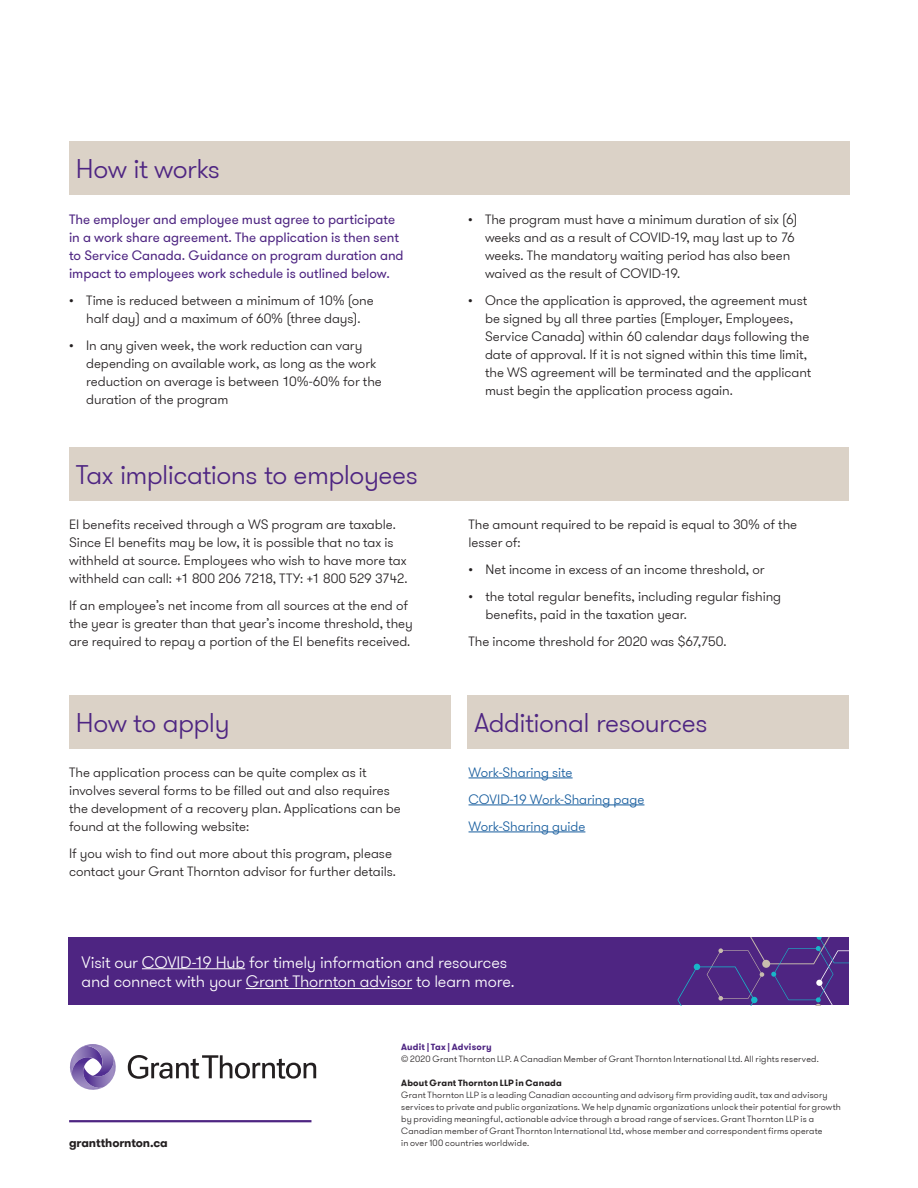
<style>
.page{position:relative;width:918px;height:1188px;background:#fff}
.page>*{position:absolute;margin:0;border:0;box-sizing:border-box;transform-origin:0 0}
.D_Sub_heading_one{font:300 27px "GT Walsheim Pro";letter-spacing:-.02em;color:#4e2582}
.G_Body_copy_normal{font:300 16.5px/19.8px "GT Walsheim Pro";letter-spacing:-.015em;color:#fff}
.G_Body_copy_normal-2{font:300 13.5px/18px "GT Walsheim Pro";letter-spacing:-.005em;color:#231f20}
.G_Body_copy_normal-3{font:13.5px/18px "GT Walsheim Pro";color:#4e2582}
.G_Body_copy_normal-4{font:300 13.5px "GT Walsheim Pro";letter-spacing:-.005em;color:#175d9e}
.Letter_Company{font:700 12px "GT Walsheim Pro";letter-spacing:-.01em;color:#231f20}
.L_Back_cover_text{font:300 9px/12px "GT Walsheim Pro";letter-spacing:.02em;color:#231f20}
.L_Back_cover_text-2{font:700 9px "GT Walsheim Pro";letter-spacing:.025em;color:#231f20}
.L_Back_cover_text-3{font:700 9px "GT Walsheim Pro";letter-spacing:.02em;color:#4e2582}
</style>
<div class="page">
<hr style="left:69px;top:1120px;width:242px;height:2px;background:#4e2582">
<div style="left:69px;top:141px;width:781px;height:54px;background:#dbd2c7"></div>
<div style="left:69px;top:447px;width:780px;height:54px;background:#dbd2c7"></div>
<div style="left:69px;top:695px;width:381px;height:54px;background:#dbd2c7"></div>
<div style="left:468px;top:695px;width:381px;height:54px;background:#dbd2c7"></div>
<hr style="left:469px;top:778px;width:104px;height:1px;background:#175d9e">
<hr style="left:469px;top:805px;width:175px;height:1px;background:#175d9e">
<hr style="left:469px;top:832px;width:116px;height:1px;background:#175d9e">
<div style="left:68px;top:937px;width:781px;height:68px;background:#4e2582"></div>
<hr style="left:142px;top:968px;width:103px;height:1px;background:#fff">
<hr style="left:246px;top:988px;width:166px;height:1px;background:#fff">
<svg style="left:677px;top:937px;width:172px;height:68px"></svg>
<svg style="left:128px;top:1055px;width:188px;height:24px"></svg>
<svg style="left:70px;top:1044px;width:46px;height:46px"></svg>
<p class="D_Sub_heading_one" style="left:76px;top:152px;width:146px">How it works</p>
<p class="G_Body_copy_normal-3" style="left:69px;top:211px;width:336px">The employer and employee must agree to participate in a work share agreement. The application is then sent to Service Canada. Guidance on program duration and impact to employees work schedule is outlined below.</p>
<p class="G_Body_copy_normal-2" style="left:69px;top:292px;width:306px;text-align:center">• Time is reduced between a minimum of 10% (one half day) and a maximum of 60% (three days).</p>
<p class="G_Body_copy_normal-2" style="left:86px;top:337px;width:297px;text-indent:-17px">• In any given week, the work reduction can vary depending on available work, as long as the work reduction on average is between 10%-60% for the duration of the program</p>
<p class="D_Sub_heading_one" style="left:76px;top:458px;width:344px">Tax implications to employees</p>
<p class="G_Body_copy_normal-2" style="left:69px;top:516px;width:340px">EI benefits received through a WS program are taxable.<br>Since EI benefits may be low, it is possible that no tax is withheld at source. Employees who wish to have more tax withheld can call: +1 800 206 7218, TTY: +1 800 529 3742.</p>
<p class="G_Body_copy_normal-2" style="left:69px;top:597px;width:345px">If an employee’s net income from all sources at the end of the year is greater than that year’s income threshold, they are required to repay a portion of the EI benefits received.</p>
<p class="G_Body_copy_normal-2" style="left:485px;top:211px;width:314px;text-indent:-17px">• The program must have a minimum duration of six (6) weeks and as a result of COVID-19, may last up to 76 weeks. The mandatory waiting period has also been waived as the result of COVID-19.</p>
<p class="G_Body_copy_normal-2" style="left:485px;top:292px;width:328px;text-indent:-17px">• Once the application is approved, the agreement must be signed by all three parties (Employer, Employees, Service Canada) within 60 calendar days following the date of approval. If it is not signed within this time limit, the WS agreement will be terminated and the applicant must begin the application process again.</p>
<p class="G_Body_copy_normal-2" style="left:469px;top:516px;width:330px">The amount required to be repaid is equal to 30% of the lesser of:</p>
<p class="G_Body_copy_normal-2" style="left:469px;top:561px;width:298px">• Net income in excess of an income threshold, or</p>
<p class="G_Body_copy_normal-2" style="left:486px;top:588px;width:297px;text-indent:-17px">• the total regular benefits, including regular fishing benefits, paid in the taxation year.</p>
<p class="G_Body_copy_normal-2" style="left:469px;top:633px;width:259px">The income threshold for 2020 was $67,750.</p>
<p class="D_Sub_heading_one" style="left:76px;top:706px;width:155px">How to apply</p>
<p class="D_Sub_heading_one" style="left:474px;top:706px;width:235px">Additional resources</p>
<p class="G_Body_copy_normal-2" style="left:69px;top:764px;width:333px">The application process can be quite complex as it involves several forms to be filled out and also requires the development of a recovery plan. Applications can be found at the following website:</p>
<p class="G_Body_copy_normal-2" style="left:69px;top:845px;width:328px">If you wish to find out more about this program, please contact your Grant Thornton advisor for further details.</p>
<p class="G_Body_copy_normal-4" style="left:469px;top:764px;width:106px">Work-Sharing site</p>
<p class="G_Body_copy_normal-4" style="left:469px;top:791px;width:177px">COVID-19 Work-Sharing page</p>
<p class="G_Body_copy_normal-4" style="left:469px;top:818px;width:118px">Work-Sharing guide</p>
<p class="G_Body_copy_normal" style="left:82px;top:952px;width:434px">Visit our COVID-19 Hub for timely information and resources and connect with your Grant Thornton advisor to learn more.</p>
<p class="L_Back_cover_text-3" style="left:401px;top:1041px;width:92px">Audit | Tax | Advisory</p>
<p class="L_Back_cover_text" style="left:401px;top:1053px;width:419px">© 2020 Grant Thornton LLP. A Canadian Member of Grant Thornton International Ltd. All rights reserved.</p>
<p class="L_Back_cover_text-2" style="left:401px;top:1077px;width:162px">About Grant Thornton LLP in Canada</p>
<p class="L_Back_cover_text" style="left:401px;top:1089px;width:441px">Grant Thornton LLP is a leading Canadian accounting and advisory firm providing audit, tax and advisory services to private and public organizations. We help dynamic organizations unlock their potential for growth by providing meaningful, actionable advice through a broad range of services. Grant Thornton LLP is a Canadian member of Grant Thornton International Ltd, whose member and correspondent firms operate</p>
<p class="Letter_Company" style="left:69px;top:1135px;width:100px">grantthornton.ca</p>
<p class="L_Back_cover_text" style="left:401px;top:1137px;width:130px">in over 100 countries worldwide.</p>
</div>
